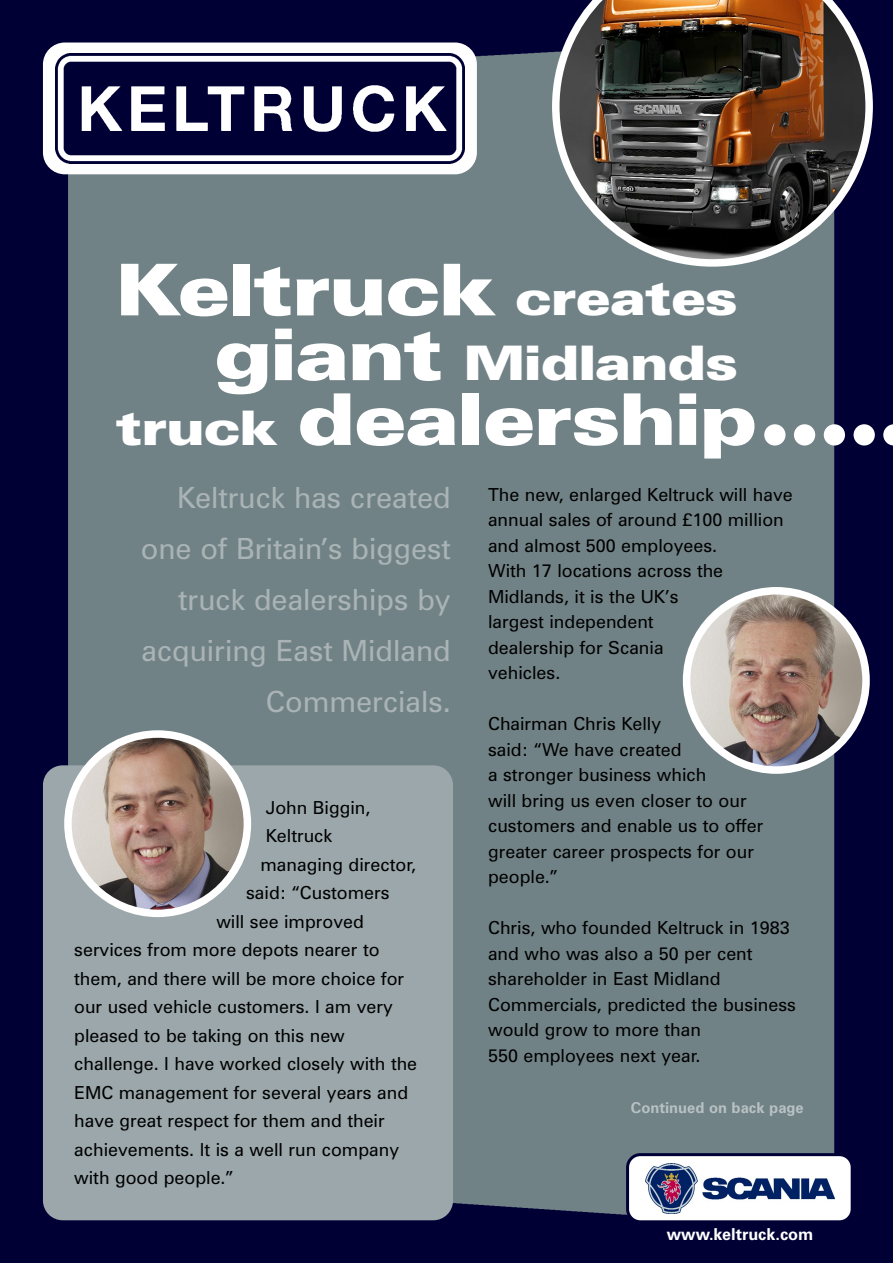
<style>
.page{position:relative;width:893px;height:1263px;background:#fff}
.page>*{position:absolute;margin:0;border:0;box-sizing:border-box;transform-origin:0 0}
.t1{font:900 expanded 71.55px "Zurich BT";color:#fff}
.t2{font:900 expanded 47.7px "Zurich BT";color:#fff}
.t3{font:29.25px/51px "Zurich BT";color:#aab4b6;text-align:right}
.t4{font:18px/25.5px "Zurich BT";color:#000}
.t5{font:700 16.5px "Zurich BT";color:#fff}
.t6{font:700 15px "Zurich BT";color:#b8c1c3}
.s1{font-size:47.7px}
.s2{font-size:71.55px}
</style>
<div class="page">
<img style="left:13px;top:0;width:879px;height:1263px">
<div style="left:0;top:0;width:13px;height:1263px;background:#000035"></div>
<div style="left:43px;top:43px;width:434px;height:131px;background:#fff;border-radius:22px"></div>
<img style="left:56px;top:53px;width:408px;height:110px">
<div style="left:43px;top:765px;width:410px;height:455px;background:#9ba7aa;border-radius:20px"></div>
<div style="left:764px;top:424px;width:21px;height:22px;background:#fff;border-radius:50%"></div>
<div style="left:794px;top:424px;width:21px;height:22px;background:#fff;border-radius:50%"></div>
<div style="left:823px;top:424px;width:22px;height:22px;background:#fff;border-radius:50%"></div>
<div style="left:853px;top:424px;width:21px;height:22px;background:#fff;border-radius:50%"></div>
<svg style="left:883px;top:424px;width:9px;height:22px"></svg>
<svg style="left:552px;top:0;width:320px;height:267px;background:#554a44"></svg>
<svg style="left:64px;top:730px;width:187px;height:187px"></svg>
<svg style="left:682px;top:587px;width:187px;height:187px;background:#9b8f8d"></svg>
<svg style="left:626px;top:1153px;width:227px;height:70px"></svg>
<h1 class="t1" style="left:116px;top:264px;width:622px">Keltruck <span class="s1">creates</span></h1>
<h2 class="t2" style="left:215px;top:346px;width:524px"><span class="s2">giant</span> Midlands</h2>
<h1 class="t1" style="left:116px;top:394px;width:642px"><span class="s1">truck</span> dealership</h1>
<h3 class="t3" style="left:141px;top:476px;width:311px">Keltruck has created one of Britain’s biggest truck dealerships by acquiring East Midland<br>Commercials.</h3>
<p class="t4" style="left:266px;top:797px;width:106px">John Biggin,</p>
<p class="t4" style="left:266px;top:825px;width:68px">Keltruck</p>
<p class="t4" style="left:260px;top:854px;width:157px">managing director,</p>
<p class="t4" style="left:246px;top:882px;width:145px">said: “Customers</p>
<p class="t4" style="left:216px;top:911px;width:149px">will see improved</p>
<p class="t4" style="left:74px;top:939px;width:307px">services from more depots nearer to</p>
<p class="t4" style="left:74px;top:968px;width:331px">them, and there will be more choice for</p>
<p class="t4" style="left:74px;top:996px;width:320px">our used vehicle customers. I am very</p>
<p class="t4" style="left:74px;top:1025px;width:272px">pleased to be taking on this new</p>
<p class="t4" style="left:74px;top:1053px;width:344px">challenge. I have worked closely with the</p>
<p class="t4" style="left:74px;top:1082px;width:335px">EMC management for several years and</p>
<p class="t4" style="left:74px;top:1110px;width:312px">have great respect for them and their</p>
<p class="t4" style="left:74px;top:1139px;width:326px">achievements. It is a well run company</p>
<p class="t4" style="left:74px;top:1167px;width:161px">with good people.”</p>
<p class="t4" style="left:488px;top:484px;width:306px">The new, enlarged Keltruck will have annual sales of around £100 million and almost 500 employees.<br>With 17 locations across the<br>Midlands, it is the UK’s<br>largest independent<br>dealership for Scania<br>vehicles.</p>
<p class="t4" style="left:488px;top:713px;width:277px">Chairman Chris Kelly<br>said: “We have created<br>a stronger business which<br>will bring us even closer to our customers and enable us to offer greater career prospects for our people.”</p>
<p class="t4" style="left:488px;top:917px;width:309px">Chris, who founded Keltruck in 1983 and who was also a 50 per cent shareholder in East Midland<br>Commercials, predicted the business would grow to more than<br>550 employees next year.</p>
<p class="t6" style="left:631px;top:1102px;width:174px">Continued on back page</p>
<p class="t5" style="left:666px;top:1229px;width:148px">www.keltruck.com</p>
</div>
